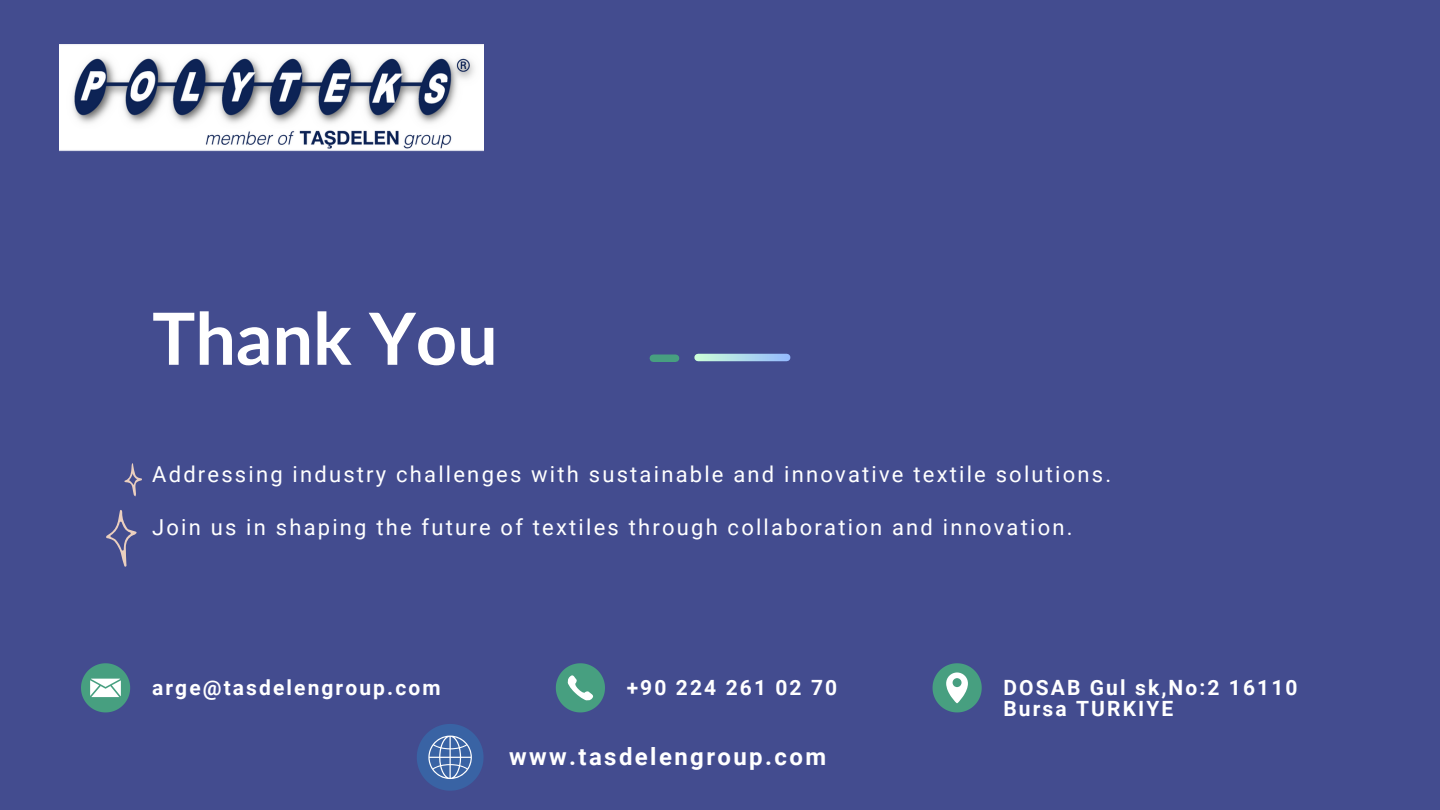
<style>
.page{position:relative;width:1440px;height:810px;background:#434c8f}
.page>*{position:absolute;margin:0;border:0;box-sizing:border-box;transform-origin:0 0}
.t1{font:700 72px "Lato";color:#fff}
.t2{font:700 24px "Roboto";letter-spacing:.1em;color:#fff}
.t3{font:22px "Roboto";letter-spacing:.1em;color:#fff}
.t4{font:700 21px/21px "Roboto";letter-spacing:.1em;color:#fff}
</style>
<div class="page">
<svg style="left:81px;top:663px;width:49px;height:49px"></svg>
<svg style="left:933px;top:663px;width:49px;height:49px"></svg>
<svg style="left:556px;top:663px;width:49px;height:49px"></svg>
<div style="left:653px;top:355px;width:23px;height:7px;background:#479f80"></div>
<svg style="left:698px;top:354px;width:89px;height:7px"></svg>
<img style="left:60px;top:45px;width:423px;height:107px">
<svg style="left:417px;top:724px;width:67px;height:67px"></svg>
<svg style="left:106px;top:463px;width:36px;height:104px"></svg>
<p class="t1" style="left:152px;top:294px;width:347px">Thank You</p>
<p class="t3" style="left:152px;top:462px;width:961px">Addressing industry challenges with sustainable and innovative textile solutions.</p>
<p class="t3" style="left:152px;top:515px;width:922px">Join us in shaping the future of textiles through collaboration and innovation.</p>
<h1 class="t4" style="left:152px;top:677px;width:290px">arge@tasdelengroup.com</h1>
<p class="t4" style="left:627px;top:677px;width:212px">+90 224 261 02 70</p>
<p class="t4" style="left:1003px;top:677px;width:296px">DOSAB Gul sk,No:2 16110<br>Bursa TURKIYE</p>
<h3 class="t2" style="left:509px;top:743px;width:319px">www.tasdelengroup.com</h3>
</div>
